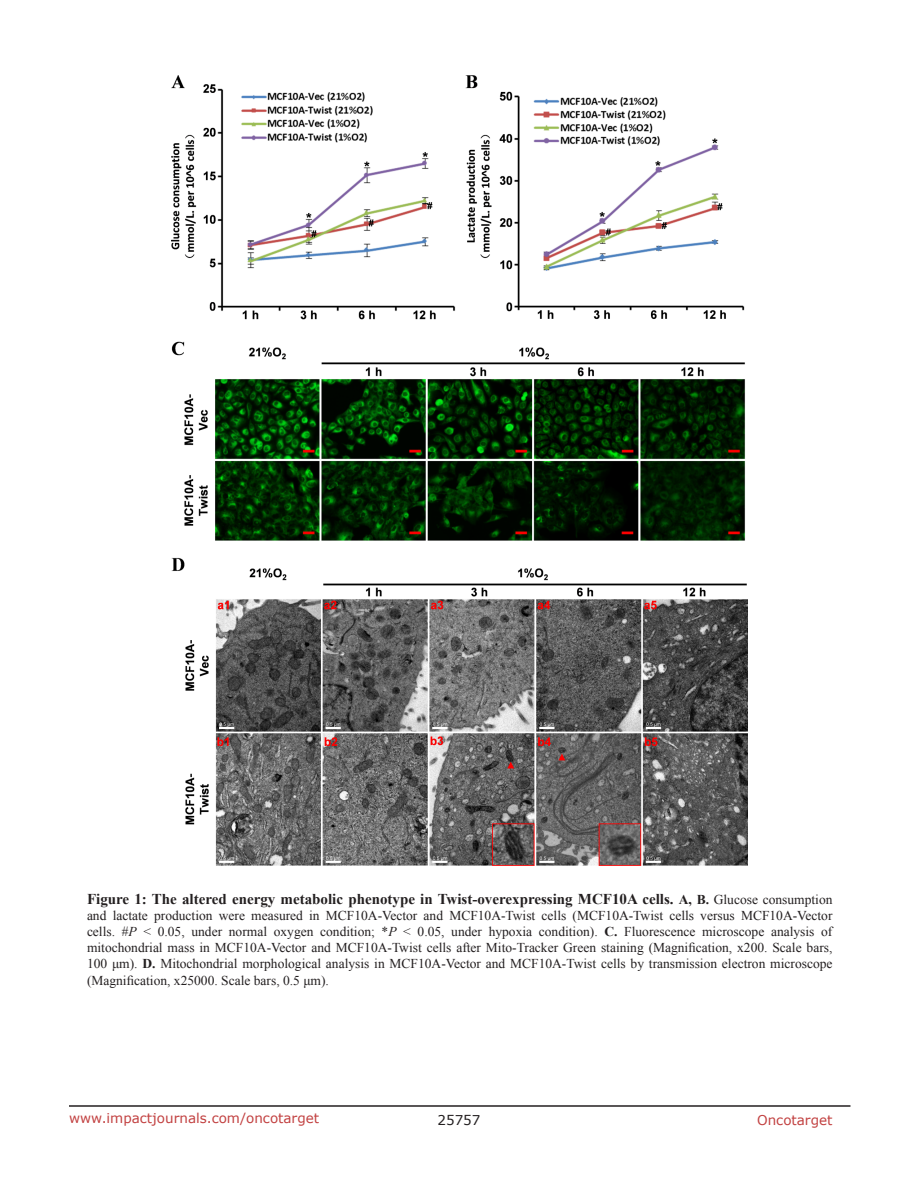
<style>
.page{position:relative;width:918px;height:1188px;background:#fff}
.page>*{position:absolute;margin:0;border:0;box-sizing:border-box;transform-origin:0 0}
.FigureText{font:700 15px "Times New Roman";color:#231f20}
.FigureText-2{font:13.5px/16.2px "Times New Roman";color:#231f20;text-align:justify}
.t1{font:13.5px "Verdana";color:#c24141}
.t2{font:13.5px "Verdana";color:#231f20}
.s1{font-size:13.5px}
.s2{font-weight:400;font-size:13.5px}
.s3{font-style:italic}
.s4{font-weight:700}
</style>
<div class="page">
<hr style="left:69px;top:1105px;width:781px;height:2px;background:#231f20">
<img style="left:172px;top:76px;width:576px;height:790px">
<p class="FigureText" style="left:87px;top:888px;width:747px">Figure 1: The altered energy metabolic phenotype in Twist-overexpressing MCF10A cells. <span class="s1">A, B.</span> <span class="s2">Glucose consumption</span></p>
<p class="FigureText-2" style="left:87px;top:907px;width:747px">and lactate production were measured in MCF10A-Vector and MCF10A-Twist cells (MCF10A-Twist cells versus MCF10A-Vector cells. #<span class="s3">P</span> &lt; 0.05, under normal oxygen condition; *<span class="s3">P</span> &lt; 0.05, under hypoxia condition). <span class="s4">C.</span> Fluorescence microscope analysis of mitochondrial mass in MCF10A-Vector and MCF10A-Twist cells after Mito-Tracker Green staining (Magnification, x200. Scale bars, 100 μm). <span class="s4">D.</span> Mitochondrial morphological analysis in MCF10A-Vector and MCF10A-Twist cells by transmission electron microscope (Magnification, x25000. Scale bars, 0.5 μm).</p>
<p class="t1" style="left:69px;top:1109px;width:252px">www.impactjournals.com/oncotarget</p>
<p class="t2" style="left:438px;top:1111px;width:44px">25757</p>
<p class="t1" style="left:757px;top:1111px;width:77px">Oncotarget</p>
</div>
